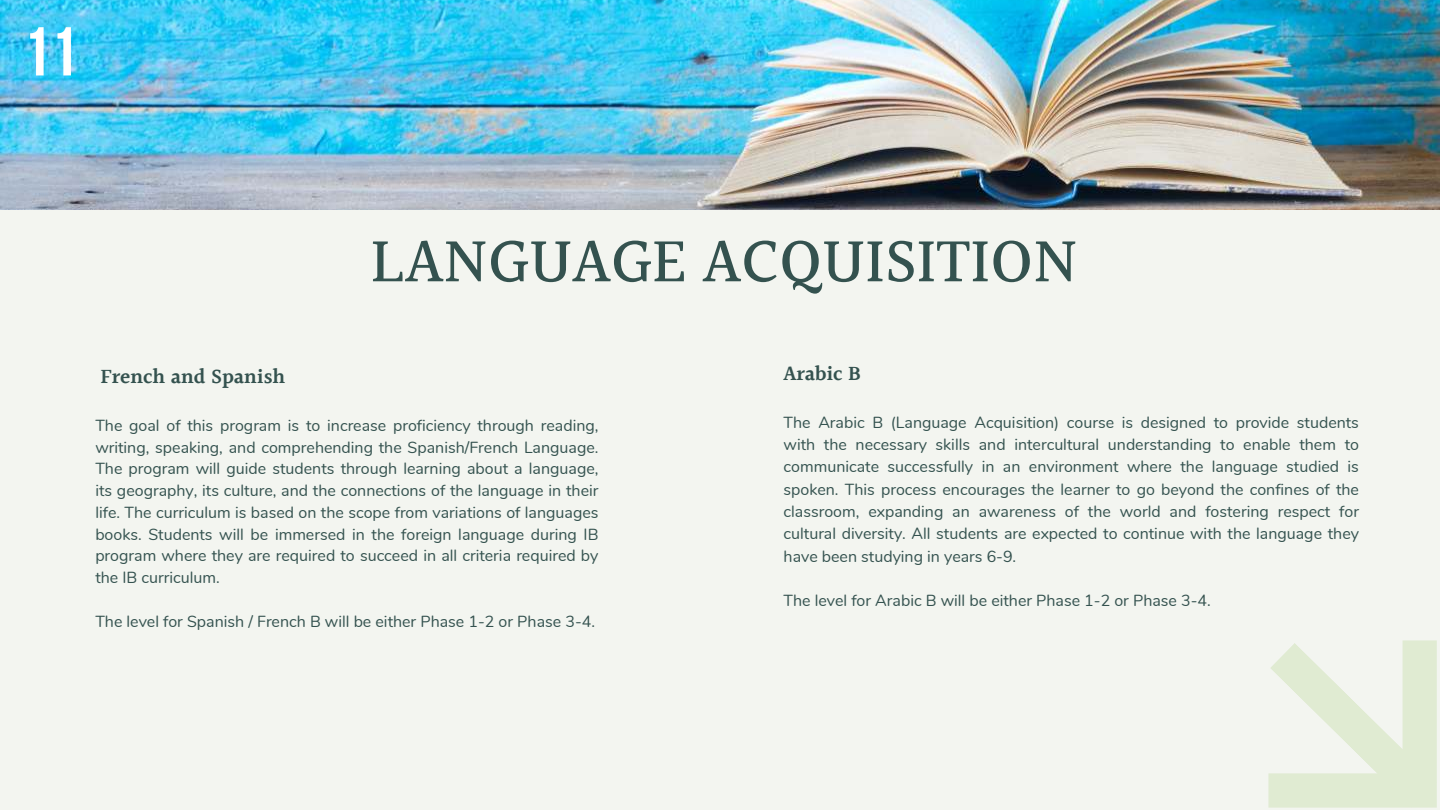
<style>
.page{position:relative;width:1440px;height:810px;background:#f3f5f0}
.page>*{position:absolute;margin:0;border:0;box-sizing:border-box;transform-origin:0 0}
.t1{font:700 69px "Bebas Neue";color:#fff}
.t2{font:500 64px "Halant";color:#34524f}
.t3{font:600 21px "Halant";color:#34524f}
.t4{font:16px/21.8px "Nunito";color:#34524f;text-align:justify}
</style>
<div class="page">
<svg style="left:1268px;top:640px;width:169px;height:168px"></svg>
<img style="left:0;top:0;width:1440px;height:209px">
<h1 class="t1" style="left:23px;top:14px;width:56px">11</h1>
<h2 class="t2" style="left:371px;top:218px;width:708px">LANGUAGE ACQUISITION</h2>
<h3 class="t3" style="left:101px;top:362px;width:186px">French and Spanish</h3>
<p class="t4" style="left:95px;top:414px;width:505px">The goal of this program is to increase proficiency through reading, writing, speaking, and comprehending the Spanish/French Language.<br>The program will guide students through learning about a language, its geography, its culture, and the connections of the language in their life. The curriculum is based on the scope from variations of languages books. Students will be immersed in the foreign language during IB program where they are required to succeed in all criteria required by the IB curriculum.</p>
<p class="t4" style="left:95px;top:609px;width:501px">The level for Spanish / French B will be either Phase 1-2 or Phase 3-4.</p>
<h3 class="t3" style="left:784px;top:359px;width:79px">Arabic B</h3>
<p class="t4" style="left:784px;top:410px;width:577px;line-height:22.3px">The Arabic B (Language Acquisition) course is designed to provide students with the necessary skills and intercultural understanding to enable them to communicate successfully in an environment where the language studied is spoken. This process encourages the learner to go beyond the confines of the classroom, expanding an awareness of the world and fostering respect for cultural diversity. All students are expected to continue with the language they have been studying in years 6-9.</p>
<p class="t4" style="left:784px;top:589px;width:429px">The level for Arabic B will be either Phase 1-2 or Phase 3-4.</p>
</div>
